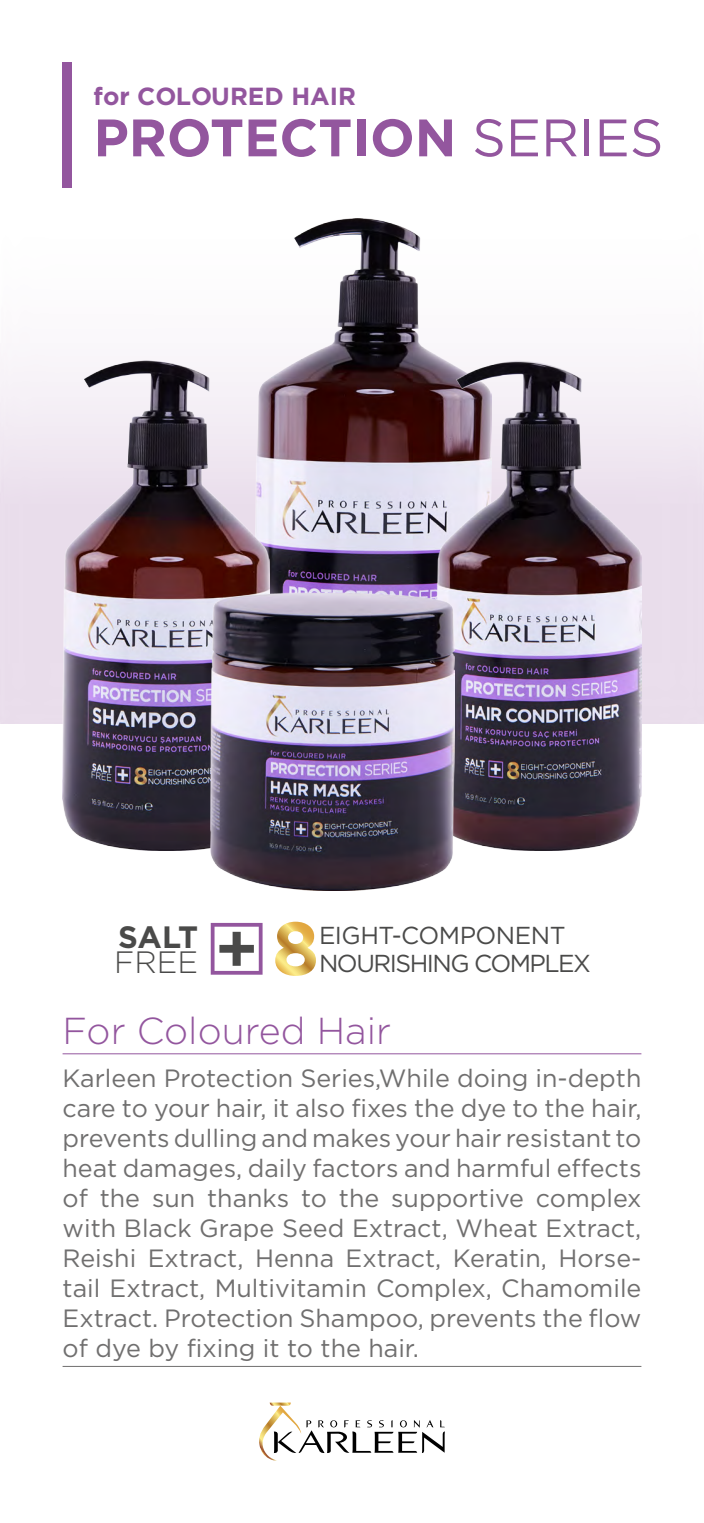
<style>
.page{position:relative;width:704px;height:1523px;background:#fff}
.page>*{position:absolute;margin:0;border:0;box-sizing:border-box;transform-origin:0 0}
.t1{font:700 52.56px "Gotham";color:#93569e}
.t2{font:300 37.5px "Gotham";color:#93569e}
.t3{font:700 30.88px "Gotham";color:#4a4a49}
.t4{font:300 30.88px "Gotham";color:#4a4a49}
.t5{font:25px/30px "Gotham";color:#706f6f;text-align:justify}
.t6{font:700 24.75px "Gotham";color:#93569e}
.t7{font:24.56px/27.6px "Gotham";letter-spacing:-.06em;color:#4a4a49}
.s1{font-weight:400}
</style>
<div class="page">
<div style="left:0;top:188px;width:703px;height:536px;background:linear-gradient(to bottom,#fff,#e4d4e6)"></div>
<div style="left:62px;top:62px;width:10px;height:126px;background:#93569e"></div>
<svg style="left:210px;top:923px;width:52px;height:51px"></svg>
<svg style="left:275px;top:921px;width:41px;height:55px"></svg>
<img style="left:252px;top:219px;width:239px;height:373px">
<img style="left:435px;top:360px;width:206px;height:491px">
<img style="left:62px;top:361px;width:207px;height:490px">
<img style="left:211px;top:592px;width:243px;height:298px">
<hr style="left:62px;top:1053px;width:579px;height:1px;background:#93569e">
<hr style="left:62px;top:1366px;width:579px;height:1px;background:#706f6f">
<svg style="left:259px;top:1402px;width:185px;height:58px"></svg>
<p class="t6" style="left:94px;top:82px;width:264px">for COLOURED HAIR</p>
<h1 class="t1" style="left:94px;top:107px;width:571px">PROTECTION <span class="s1">SERIES</span></h1>
<p class="t3" style="left:118px;top:919px;width:81px">SALT</p>
<p class="t4" style="left:114px;top:945px;width:85px">FREE</p>
<p class="t7" style="left:319px;top:921px;width:273px">EIGHT-COMPONENT<br>NOURISHING COMPLEX</p>
<h2 class="t2" style="left:62px;top:1010px;width:330px">For Coloured Hair</h2>
<p class="t5" style="left:62px;top:1062px;width:580px">Karleen Protection Series,While doing in-depth care to your hair, it also fixes the dye to the hair, prevents dulling and makes your hair resistant to heat damages, daily factors and harmful effects of the sun thanks to the supportive complex with Black Grape Seed Extract, Wheat Extract, Reishi Extract, Henna Extract, Keratin, Horse&shy;tail Extract, Multivitamin Complex, Chamomile Extract. Protection Shampoo, prevents the flow of dye by fixing it to the hair.</p>
</div>
